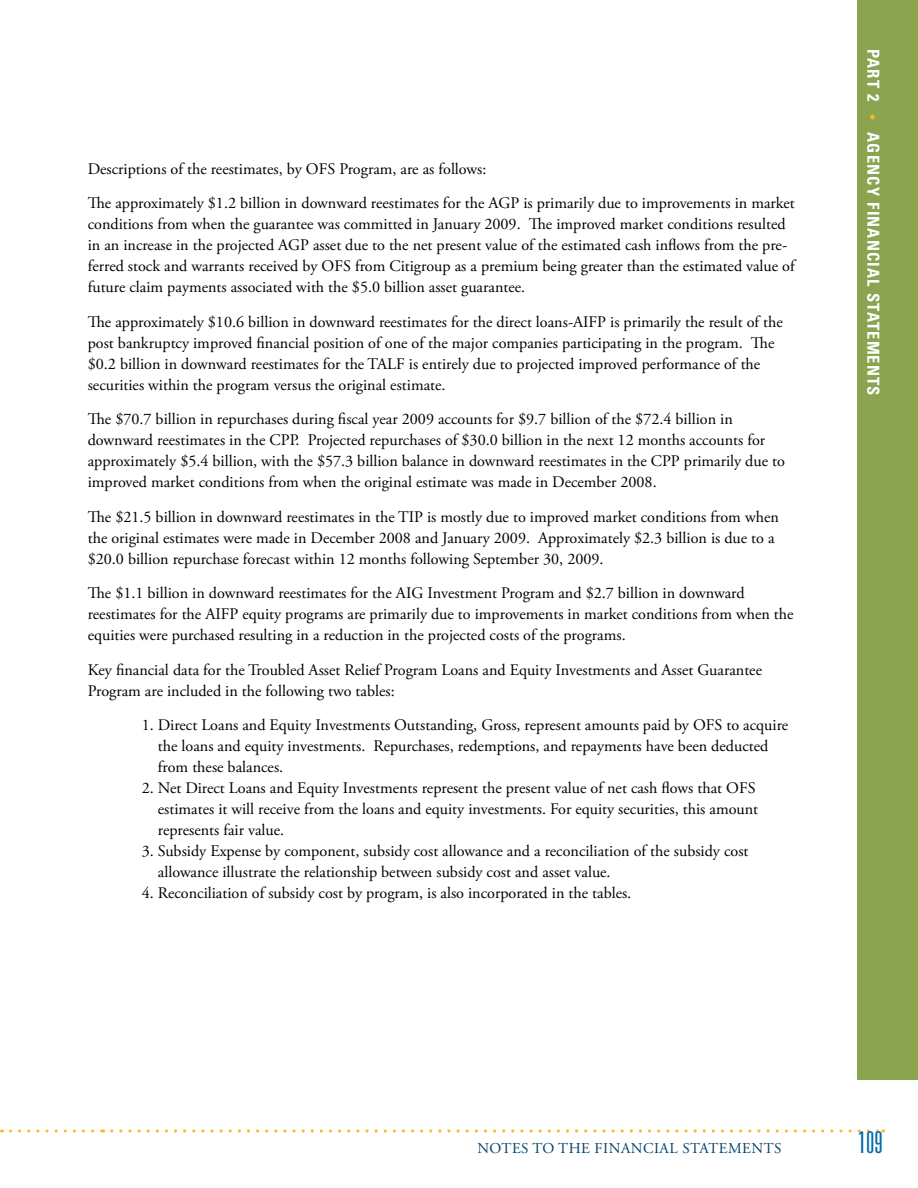
<style>
.page{position:relative;width:918px;height:1188px;background:#fff}
.page>*{position:absolute;margin:0;border:0;box-sizing:border-box;transform-origin:0 0}
.t1{font:300 ultra-condensed 30px "Univers";color:#0069aa}
.t2{font:700 condensed 16.5px "Univers";letter-spacing:.07em;color:#fff}
._09_Text{font:16.2px/21px "Adobe Garamond Pro";color:#000}
.t3{font:15px "Adobe Garamond Pro";letter-spacing:.21em;color:#00406c}
.s1{font-family:"Adobe Garamond Pro";font-stretch:normal;font-size:15px;color:#fdb824}
</style>
<div class="page">
<div style="left:857px;top:0;width:61px;height:1080px;background:#8aa450"></div>
<svg style="left:10px;top:1130px;width:874px;height:2px"></svg>
<p class="_09_Text" style="left:88px;top:159px;width:400px">Descriptions of the reestimates, by OFS Program, are as follows:</p>
<p class="_09_Text" style="left:88px;top:193px;width:709px">The approximately $1.2 billion in downward reestimates for the AGP is primarily due to improvements in market conditions from when the guarantee was committed in January 2009. The improved market conditions resulted in an increase in the projected AGP asset due to the net present value of the estimated cash inflows from the pre&shy;ferred stock and warrants received by OFS from Citigroup as a premium being greater than the estimated value of future claim payments associated with the $5.0 billion asset guarantee.</p>
<p class="_09_Text" style="left:88px;top:312px;width:697px">The approximately $10.6 billion in downward reestimates for the direct loans-AIFP is primarily the result of the post bankruptcy improved financial position of one of the major companies participating in the program. The $0.2 billion in downward reestimates for the TALF is entirely due to projected improved performance of the securities within the program versus the original estimate.</p>
<p class="_09_Text" style="left:88px;top:409px;width:699px">The $70.7 billion in repurchases during fiscal year 2009 accounts for $9.7 billion of the $72.4 billion in downward reestimates in the CPP. Projected repurchases of $30.0 billion in the next 12 months accounts for approximately $5.4 billion, with the $57.3 billion balance in downward reestimates in the CPP primarily due to improved market conditions from when the original estimate was made in December 2008.</p>
<p class="_09_Text" style="left:88px;top:507px;width:693px">The $21.5 billion in downward reestimates in the TIP is mostly due to improved market conditions from when the original estimates were made in December 2008 and January 2009. Approximately $2.3 billion is due to a $20.0 billion repurchase forecast within 12 months following September 30, 2009.</p>
<p class="_09_Text" style="left:88px;top:583px;width:707px">The $1.1 billion in downward reestimates for the AIG Investment Program and $2.7 billion in downward reestimates for the AIFP equity programs are primarily due to improvements in market conditions from when the equities were purchased resulting in a reduction in the projected costs of the programs.</p>
<p class="_09_Text" style="left:88px;top:660px;width:676px">Key financial data for the Troubled Asset Relief Program Loans and Equity Investments and Asset Guarantee<br>Program are included in the following two tables:</p>
<p class="_09_Text" style="left:158px;top:715px;width:632px;text-indent:-16px">1. Direct Loans and Equity Investments Outstanding, Gross, represent amounts paid by OFS to acquire the loans and equity investments. Repurchases, redemptions, and repayments have been deducted from these balances.</p>
<p class="_09_Text" style="left:158px;top:778px;width:602px;text-indent:-16px">2. Net Direct Loans and Equity Investments represent the present value of net cash flows that OFS estimates it will receive from the loans and equity investments. For equity securities, this amount represents fair value.</p>
<p class="_09_Text" style="left:158px;top:841px;width:592px;text-indent:-16px">3. Subsidy Expense by component, subsidy cost allowance and a reconciliation of the subsidy cost allowance illustrate the relationship between subsidy cost and asset value.</p>
<p class="_09_Text" style="left:142px;top:883px;width:491px">4. Reconciliation of subsidy cost by program, is also incorporated in the tables.</p>
<p class="t2" style="left:884px;top:49px;width:347px;rotate:90deg">Part 2 <span class="s1">•</span> agency Financial Statements</p>
<p class="t3" style="left:477px;top:1139px;width:23px">Notes</p>
<p class="t3" style="left:533px;top:1139px;width:73px">to thefinancia</p>
<p class="t3" style="left:670px;top:1139px;width:24px">l statements</p>
<p class="t1" style="left:858px;top:1126px;width:26px">109</p>
</div>
